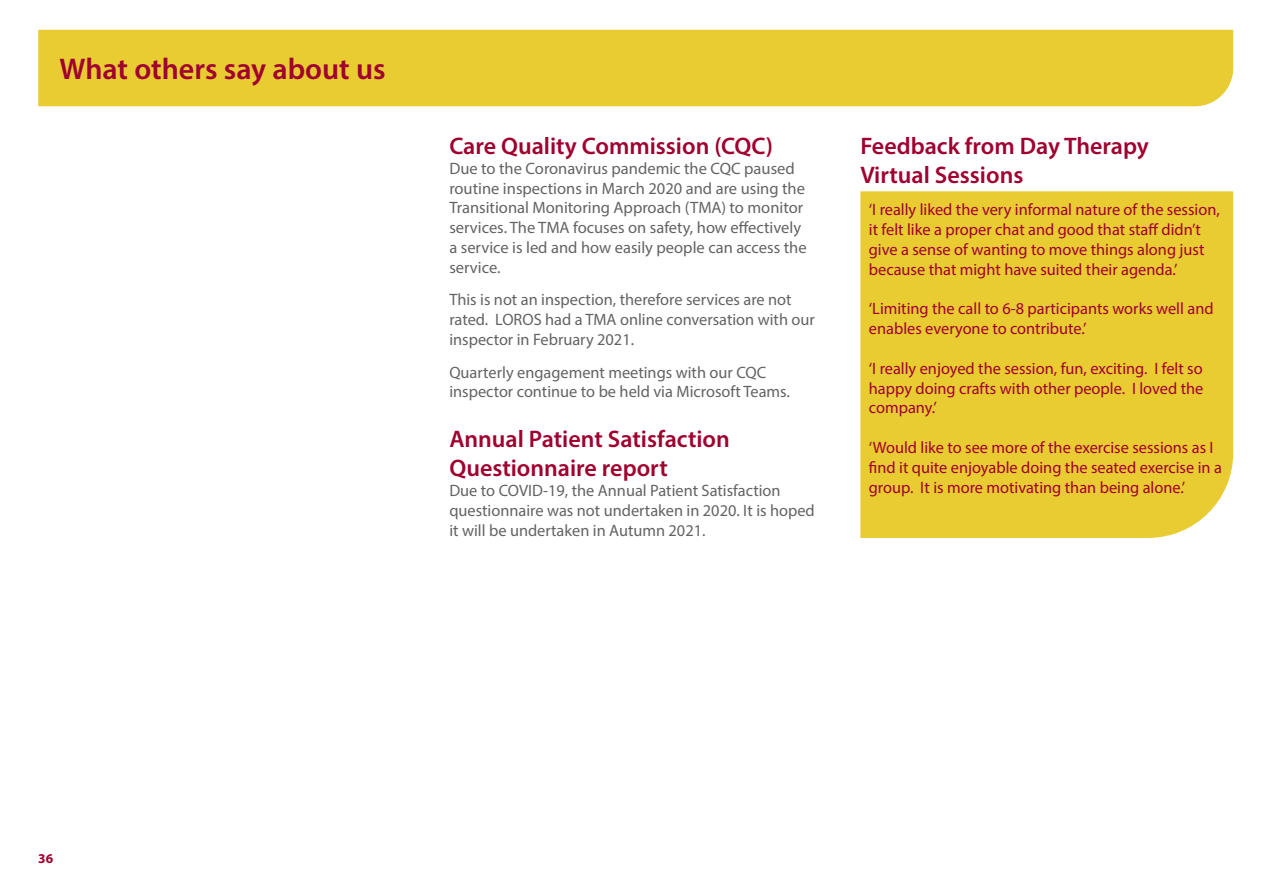
<style>
.page{position:relative;width:1263px;height:893px;background:#fff}
.page>*{position:absolute;margin:0;border:0;box-sizing:border-box;transform-origin:0 0}
.t1{font:600 30px "Myriad Pro";color:#a0002f}
.t2{font:600 24px/28.8px "Myriad Pro";color:#a0002f}
.t3{font:16.5px/19.8px "Myriad Pro";color:#636363}
.t4{font:16.5px/19.8px "Myriad Pro";color:#a0002f}
.t5{font:700 13.5px "Myriad Pro";color:#a0002f}
</style>
<div class="page">
<div style="left:860px;top:191px;width:373px;height:347px;background:#e9cb32"></div>
<div style="left:38px;top:30px;width:1195px;height:76px;background:#e9cb32"></div>
<h1 class="t1" style="left:60px;top:50px;width:328px">What others say about us</h1>
<h2 class="t2" style="left:449px;top:131px;width:325px">Care Quality Commission (CQC)</h2>
<p class="t3" style="left:449px;top:158px;width:359px">Due to the Coronavirus pandemic the CQC paused routine inspections in March 2020 and are using the Transitional Monitoring Approach (TMA) to monitor services. The TMA focuses on safety, how effectively a service is led and how easily people can access the service.</p>
<p class="t3" style="left:449px;top:290px;width:367px">This is not an inspection, therefore services are not rated. LOROS had a TMA online conversation with our inspector in February 2021.</p>
<p class="t3" style="left:449px;top:362px;width:342px">Quarterly engagement meetings with our CQC inspector continue to be held via Microsoft Teams.</p>
<h2 class="t2" style="left:449px;top:424px;width:282px">Annual Patient Satisfaction<br>Questionnaire report</h2>
<p class="t3" style="left:449px;top:480px;width:367px">Due to COVID-19, the Annual Patient Satisfaction questionnaire was not undertaken in 2020. It is hoped it will be undertaken in Autumn 2021.</p>
<h2 class="t2" style="left:860px;top:131px;width:290px">Feedback from Day Therapy<br>Virtual Sessions</h2>
<p class="t4" style="left:869px;top:200px;width:352px">‘I really liked the very informal nature of the session, it felt like a proper chat and good that staff didn’t give a sense of wanting to move things along just because that might have suited their agenda.’</p>
<p class="t4" style="left:869px;top:299px;width:346px">‘Limiting the call to 6-8 participants works well and enables everyone to contribute.’</p>
<p class="t4" style="left:869px;top:358px;width:336px;text-align:justify">‘I really enjoyed the session, fun, exciting. I felt so happy doing crafts with other people. I loved the company.’</p>
<p class="t4" style="left:869px;top:437px;width:355px">‘Would like to see more of the exercise sessions as I find it quite enjoyable doing the seated exercise in a group. It is more motivating than being alone.’</p>
<p class="t5" style="left:38px;top:850px;width:16px">36</p>
</div>
